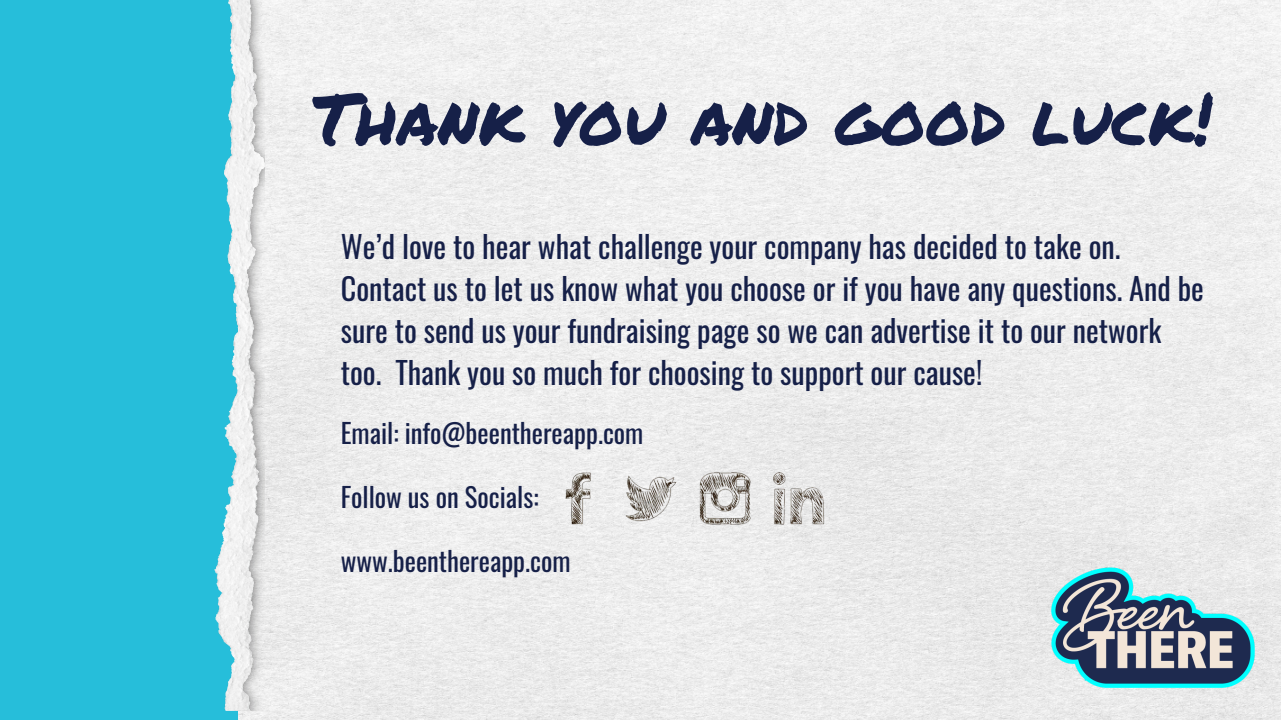
<style>
.page{position:relative;width:1281px;height:720px;background:#fff}
.page>*{position:absolute;margin:0;border:0;box-sizing:border-box;transform-origin:0 0}
.t1{font:71.12px "Permanent Marker";color:#162048}
.t2{font:30.25px/42px "Oswald";color:#162048}
.t3{font:26.62px "Oswald";color:#162048}
</style>
<div class="page">
<img style="left:238px;top:0;width:1043px;height:720px">
<div style="left:0;top:0;width:238px;height:720px;background:#26beda"></div>
<img style="left:214px;top:0;width:50px;height:711px">
<img style="left:549px;top:453px;width:287px;height:94px">
<img style="left:1023px;top:555px;width:257px;height:165px">
<h1 class="t1" style="left:312px;top:66px;width:901px">Thank you and good luck!</h1>
<p class="t2" style="left:341px;top:224px;width:864px">We’d love to hear what challenge your company has decided to take on.<br>Contact us to let us know what you choose or if you have any questions. And be sure to send us your fundraising page so we can advertise it to our network too. Thank you so much for choosing to support our cause!</p>
<p class="t3" style="left:341px;top:412px;width:304px">Email: info@beenthereapp.com</p>
<p class="t3" style="left:341px;top:476px;width:199px">Follow us on Socials:</p>
<p class="t3" style="left:341px;top:540px;width:231px">www.beenthereapp.com</p>
</div>
